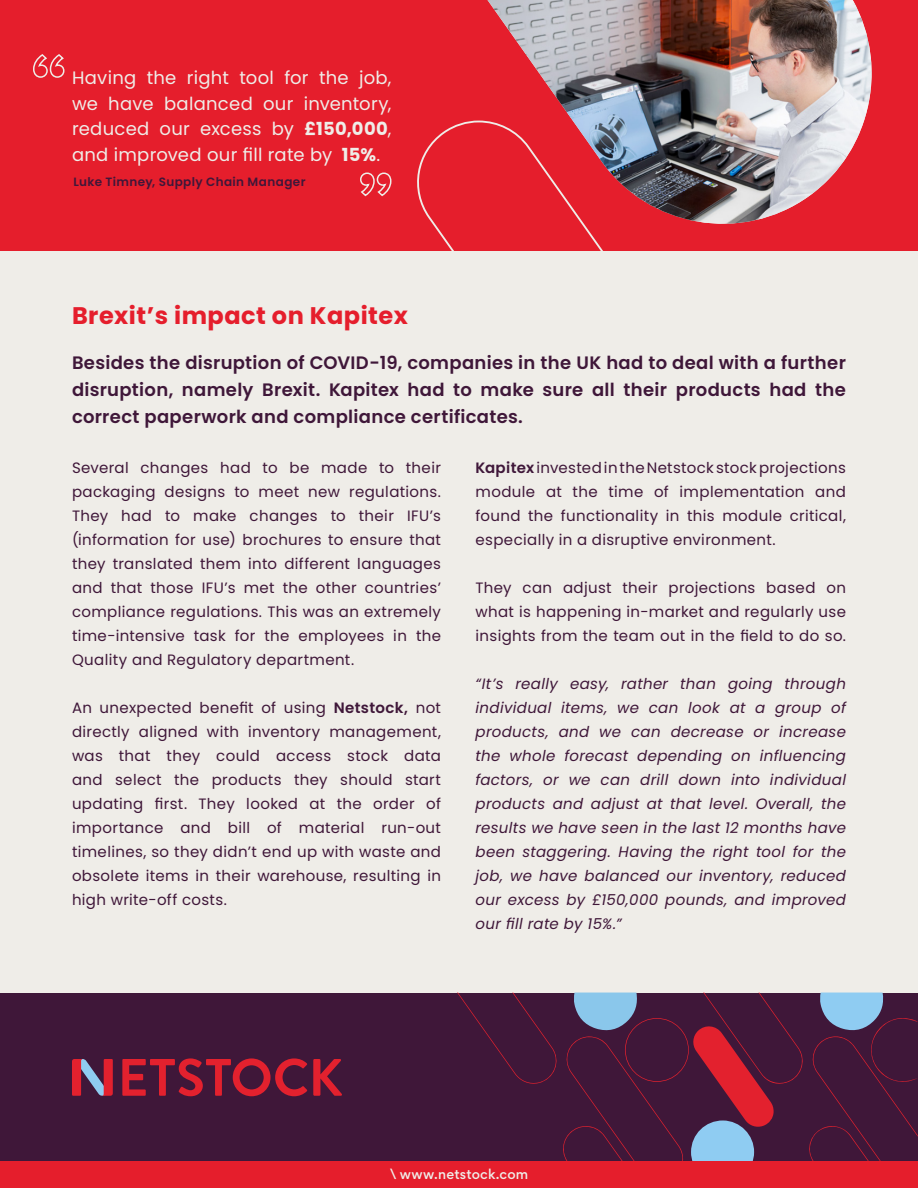
<style>
.page{position:relative;width:918px;height:1188px;background:#efede8}
.page>*{position:absolute;margin:0;border:0;box-sizing:border-box;transform-origin:0 0}
.t1{font:24px "Poppins";letter-spacing:.02em;color:#e51e2c}
.t2{font:600 18px/27px "Poppins";letter-spacing:.02em;color:#3f1739;text-align:justify}
.t3{font:18px/25.5px "Poppins";letter-spacing:.015em;color:#efede8;text-align:justify}
.t4{font:15px/24px "Poppins";letter-spacing:.025em;color:#3f1739;text-align:justify}
.t5{font:italic 15px/24px "Poppins";letter-spacing:.025em;color:#3f1739;text-align:justify}
.t6{font:500 12.75px "Gordita";letter-spacing:.015em;color:#efede8}
.t7{font:600 12px "Poppins";letter-spacing:.035em;color:#3f1739}
.s1{font-style:inherit}
.s2{font-weight:600}
</style>
<div class="page">
<div style="left:0;top:0;width:918px;height:250px;background:#e51e2c"></div>
<img style="left:487px;top:0;width:385px;height:244px">
<svg style="left:33px;top:54px;width:32px;height:24px"></svg>
<svg style="left:360px;top:172px;width:32px;height:25px"></svg>
<div style="left:1px;top:994px;width:917px;height:167px;background:#3f1739"></div>
<svg style="left:457px;top:993px;width:461px;height:168px"></svg>
<div style="left:0;top:1161px;width:918px;height:27px;background:#e51e2c"></div>
<svg style="left:313px;top:1059px;width:29px;height:37px"></svg>
<svg style="left:122px;top:1058px;width:185px;height:38px"></svg>
<svg style="left:72px;top:1059px;width:41px;height:37px"></svg>
<p class="t3" style="left:72px;top:65px;width:321px">Having the right tool for the job, we have balanced our inventory, reduced our excess by <span class="s1">£150,000</span>, and improved our fill rate by <span class="s1">15%</span>.</p>
<p class="t7" style="left:74px;top:175px;width:234px">Luke Timney, Supply Chain Manager</p>
<h1 class="t1" style="left:72px;top:301px;width:337px">Brexit’s impact on Kapitex</h1>
<p class="t2" style="left:72px;top:349px;width:775px">Besides the disruption of COVID-19, companies in the UK had to deal with a further disruption, namely Brexit. Kapitex had to make sure all their products had the correct paperwork and compliance certificates.</p>
<p class="t4" style="left:476px;top:456px;width:372px"><span class="s2">Kapitex</span> invested in the Netstock stock projections module at the time of implementation and found the functionality in this module critical, especially in a disruptive environment.</p>
<p class="t4" style="left:476px;top:576px;width:372px">They can adjust their projections based on what is happening in-market and regularly use insights from the team out in the field to do so.</p>
<p class="t5" style="left:476px;top:672px;width:372px">“It’s really easy, rather than going through individual items, we can look at a group of products, and we can decrease or increase the whole forecast depending on influencing factors, or we can drill down into individual products and adjust at that level. Overall, the results we have seen in the last 12 months have been staggering. Having the right tool for the job, we have balanced our inventory, reduced our excess by £150,000 pounds, and improved our fill rate by 15%.”</p>
<p class="t4" style="left:72px;top:456px;width:371px">Several changes had to be made to their packaging designs to meet new regulations.<br>They had to make changes to their IFU’s (information for use) brochures to ensure that they translated them into different languages and that those IFU’s met the other countries’ compliance regulations. This was an extremely time-intensive task for the employees in the Quality and Regulatory department.</p>
<p class="t4" style="left:72px;top:696px;width:371px">An unexpected benefit of using <span class="s2">Netstock,</span> not directly aligned with inventory management, was that they could access stock data and select the products they should start updating first. They looked at the order of importance and bill of material run-out timelines, so they didn’t end up with waste and obsolete items in their warehouse, resulting in high write-off costs.</p>
<p class="t6" style="left:390px;top:1165px;width:140px">\ www.netstock.com</p>
</div>
